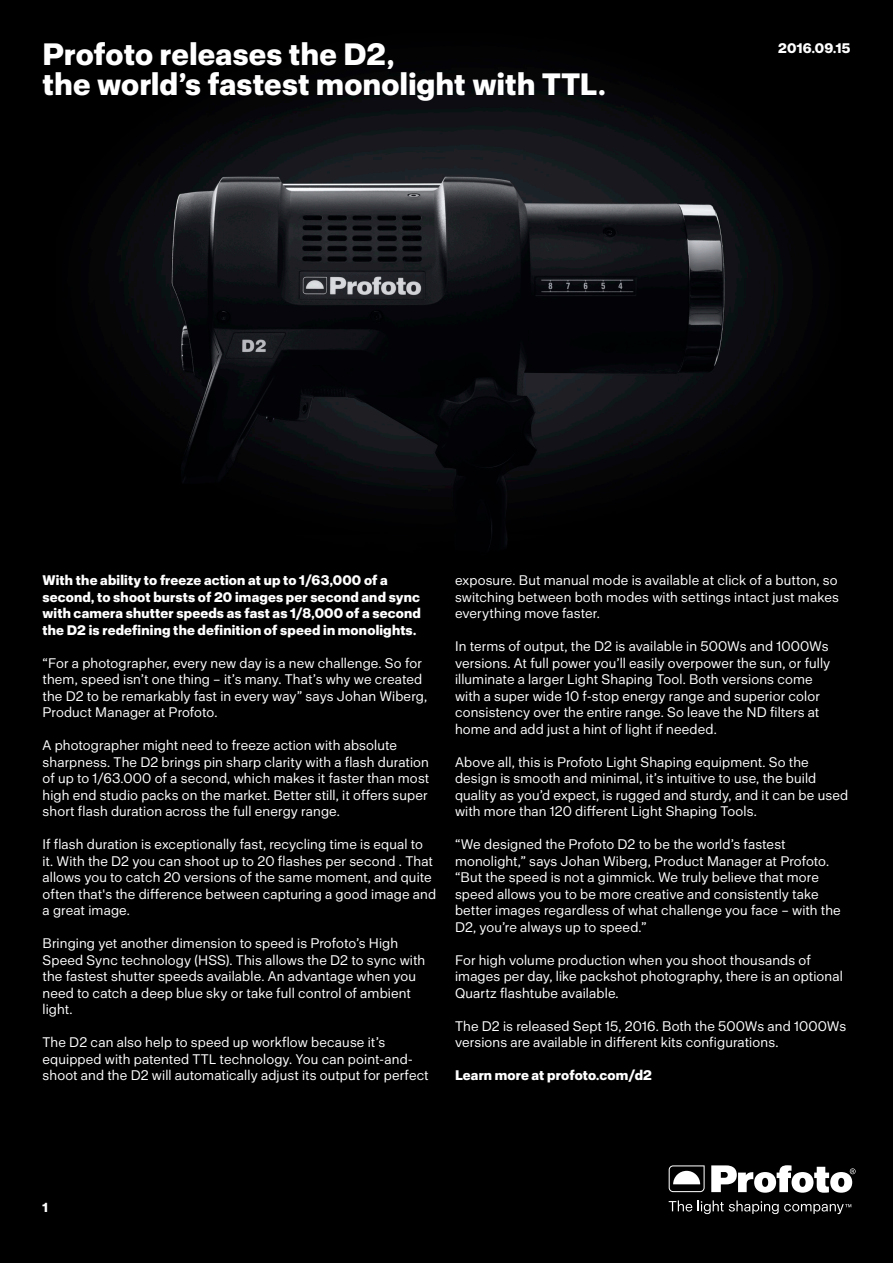
<style>
.page{position:relative;width:893px;height:1263px;background:#000}
.page>*{position:absolute;margin:0;border:0;box-sizing:border-box;transform-origin:0 0}
.t1{font:700 30px/30px "Profoto Sans";letter-spacing:.01em;color:#fff}
.t2{font:13.5px/16.5px "Profoto Sans";letter-spacing:.01em;color:#fff}
.t3{font:700 13.5px/16.5px "Profoto Sans";letter-spacing:.015em;color:#fff}
.t4{font:700 12.75px "Profoto Sans";color:#fff}
</style>
<div class="page">
<img style="left:105px;top:79px;width:688px;height:468px">
<svg style="left:669px;top:1165px;width:36px;height:27px"></svg>
<svg style="left:669px;top:1200px;width:23px;height:11px"></svg>
<svg style="left:698px;top:1200px;width:153px;height:14px"></svg>
<svg style="left:711px;top:1165px;width:144px;height:28px"></svg>
<h1 class="t1" style="left:43px;top:39px;width:565px">Profoto releases the D2,<br>the world’s fastest monolight with TTL.</h1>
<p class="t3" style="left:778px;top:39px;width:74px">2016.09.15</p>
<p class="t3" style="left:43px;top:572px;width:380px">With the ability to freeze action at up to 1/63,000 of a second, to shoot bursts of 20 images per second and sync with camera shutter speeds as fast as 1/8,000 of a second the D2 is redefining the definition of speed in monolights.</p>
<p class="t2" style="left:43px;top:654px;width:386px">“For a photographer, every new day is a new challenge. So for them, speed isn’t one thing – it’s many. That’s why we created the D2 to be remarkably fast in every way” says Johan Wiberg, Product Manager at Profoto.</p>
<p class="t2" style="left:43px;top:737px;width:388px">A photographer might need to freeze action with absolute sharpness. The D2 brings pin sharp clarity with a flash duration of up to 1/63.000 of a second, which makes it faster than most high end studio packs on the market. Better still, it offers super short flash duration across the full energy range.</p>
<p class="t2" style="left:43px;top:836px;width:395px">If flash duration is exceptionally fast, recycling time is equal to it. With the D2 you can shoot up to 20 flashes per second . That allows you to catch 20 versions of the same moment, and quite often that's the difference between capturing a good image and a great image.</p>
<p class="t2" style="left:43px;top:935px;width:384px">Bringing yet another dimension to speed is Profoto’s High Speed Sync technology (HSS). This allows the D2 to sync with the fastest shutter speeds available. An advantage when you need to catch a deep blue sky or take full control of ambient light.</p>
<p class="t2" style="left:43px;top:1034px;width:388px">The D2 can also help to speed up workflow because it’s equipped with patented TTL technology. You can point-and&shy;shoot and the D2 will automatically adjust its output for perfect</p>
<p class="t2" style="left:455px;top:572px;width:385px;text-align:justify">exposure. But manual mode is available at click of a button, so switching between both modes with settings intact just makes everything move faster.</p>
<p class="t2" style="left:455px;top:638px;width:377px">In terms of output, the D2 is available in 500Ws and 1000Ws versions. At full power you’ll easily overpower the sun, or fully illuminate a larger Light Shaping Tool. Both versions come with a super wide 10 f-stop energy range and superior color consistency over the entire range. So leave the ND filters at home and add just a hint of light if needed.</p>
<p class="t2" style="left:455px;top:753px;width:395px">Above all, this is Profoto Light Shaping equipment. So the design is smooth and minimal, it’s intuitive to use, the build quality as you’d expect, is rugged and sturdy, and it can be used with more than 120 different Light Shaping Tools.</p>
<p class="t2" style="left:455px;top:836px;width:387px">“We designed the Profoto D2 to be the world’s fastest monolight,” says Johan Wiberg, Product Manager at Profoto. “But the speed is not a gimmick. We truly believe that more speed allows you to be more creative and consistently take better images regardless of what challenge you face – with the D2, you’re always up to speed.”</p>
<p class="t2" style="left:455px;top:951px;width:389px">For high volume production when you shoot thousands of images per day, like packshot photography, there is an optional<br>Quartz flashtube available.</p>
<p class="t2" style="left:455px;top:1017px;width:393px">The D2 is released Sept 15, 2016. Both the 500Ws and 1000Ws versions are available in different kits configurations.</p>
<p class="t3" style="left:455px;top:1067px;width:199px">Learn more at profoto.com/d2</p>
<p class="t4" style="left:43px;top:1200px;width:7px">1</p>
</div>
